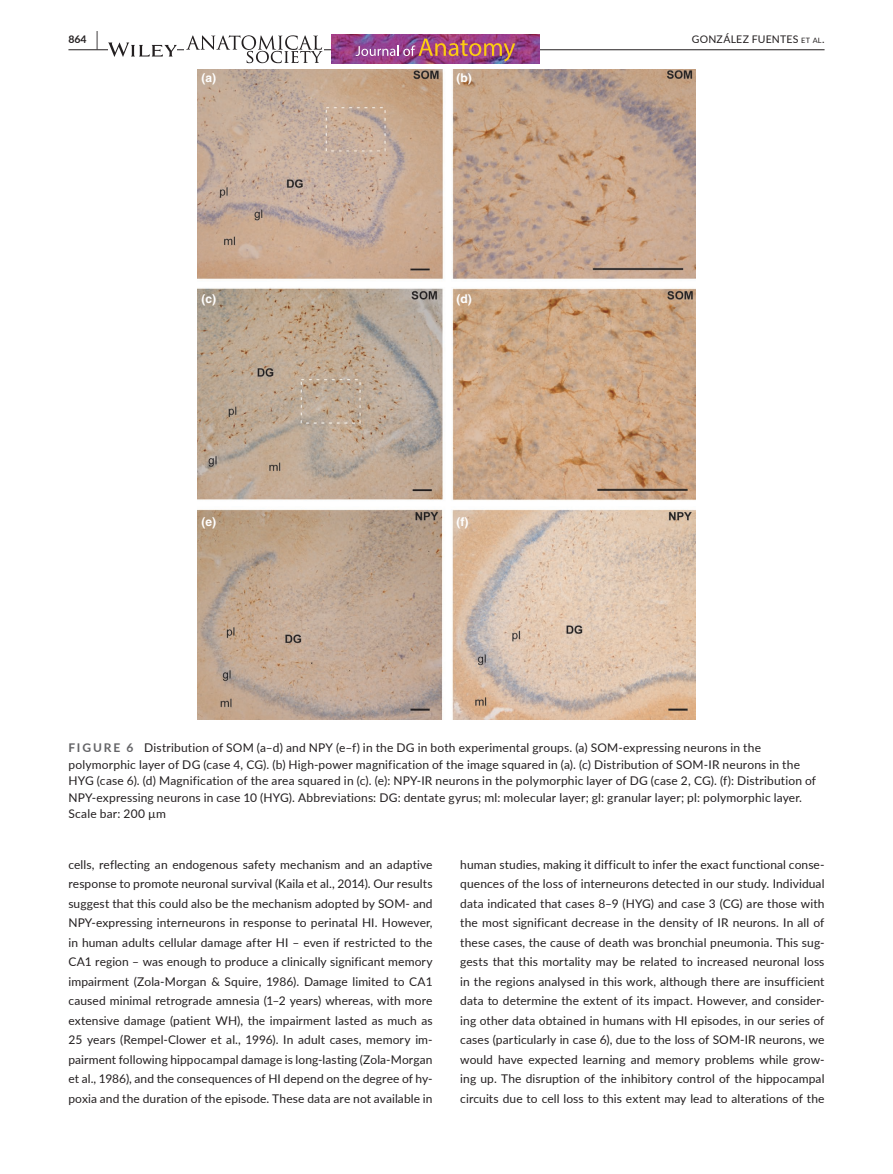
<style>
.page{position:relative;width:893px;height:1174px;background:#fff}
.page>*{position:absolute;margin:0;border:0;box-sizing:border-box;transform-origin:0 0}
.t1{font:12px/19.5px "Lato";letter-spacing:.015em;color:#231f20;text-align:justify}
.t2{font:700 12px "Helvetica";color:#fff}
.t3{font:10.5px "Lato";letter-spacing:.02em;color:#231f20}
.t4{font:700 10.5px "Lato";color:#231f20}
.s1{font-size:19.5px}
.s2{font-size:7.35px}
.s3{font-weight:700;color:#636366}
</style>
<div class="page">
<hr style="left:68px;top:49px;width:756px;height:1px;background:#231f20">
<svg style="left:108px;top:42px;width:69px;height:15px"></svg>
<img style="left:185px;top:35px;width:139px;height:29px">
<img style="left:331px;top:34px;width:209px;height:30px">
<img style="left:356px;top:39px;width:159px;height:22px">
<img style="left:198px;top:69px;width:497px;height:651px">
<p class="t4" style="left:68px;top:31px;width:31px">864 <span class="s1">|</span></p>
<p class="t3" style="left:692px;top:31px;width:134px">GONZÁLEZ FUENTES <span class="s2">et al</span>.</p>
<p class="t2" style="left:201px;top:71px;width:16px">(a)</p>
<p class="t2" style="left:457px;top:71px;width:17px">(b)</p>
<p class="t2" style="left:201px;top:291px;width:16px">(c)</p>
<p class="t2" style="left:457px;top:291px;width:17px">(d)</p>
<p class="t2" style="left:201px;top:514px;width:16px">(e)</p>
<p class="t2" style="left:457px;top:514px;width:13px">(f)</p>
<p class="t1" style="left:68px;top:739px;width:749px;line-height:16.5px;text-align:left"><span class="s3">FIGURE 6</span> Distribution of SOM (a–d) and NPY (e–f) in the DG in both experimental groups. (a) SOM-expressing neurons in the polymorphic layer of DG (case 4, CG). (b) High-power magnification of the image squared in (a). (c) Distribution of SOM-IR neurons in the HYG (case 6). (d) Magnification of the area squared in (c). (e): NPY-IR neurons in the polymorphic layer of DG (case 2, CG). (f): Distribution of NPY-expressing neurons in case 10 (HYG). Abbreviations: DG: dentate gyrus; ml: molecular layer; gl: granular layer; pl: polymorphic layer.<br>Scale bar: 200 µm</p>
<p class="t1" style="left:68px;top:854px;width:366px">cells, reflecting an endogenous safety mechanism and an adaptive response to promote neuronal survival (Kaila et al., 2014). Our results suggest that this could also be the mechanism adopted by SOM- and NPY-expressing interneurons in response to perinatal HI. However, in human adults cellular damage after HI – even if restricted to the CA1 region – was enough to produce a clinically significant memory impairment (Zola-Morgan &amp; Squire, 1986). Damage limited to CA1 caused minimal retrograde amnesia (1–2 years) whereas, with more extensive damage (patient WH), the impairment lasted as much as 25 years (Rempel-Clower et al., 1996). In adult cases, memory im&shy;pairment following hippocampal damage is long-lasting (Zola-Morgan et al., 1986), and the consequences of HI depend on the degree of hy&shy;poxia and the duration of the episode. These data are not available in</p>
<p class="t1" style="left:460px;top:854px;width:366px">human studies, making it difficult to infer the exact functional conse&shy;quences of the loss of interneurons detected in our study. Individual data indicated that cases 8–9 (HYG) and case 3 (CG) are those with the most significant decrease in the density of IR neurons. In all of these cases, the cause of death was bronchial pneumonia. This sug&shy;gests that this mortality may be related to increased neuronal loss in the regions analysed in this work, although there are insufficient data to determine the extent of its impact. However, and consider&shy;ing other data obtained in humans with HI episodes, in our series of cases (particularly in case 6), due to the loss of SOM-IR neurons, we would have expected learning and memory problems while grow&shy;ing up. The disruption of the inhibitory control of the hippocampal circuits due to cell loss to this extent may lead to alterations of the</p>
</div>
